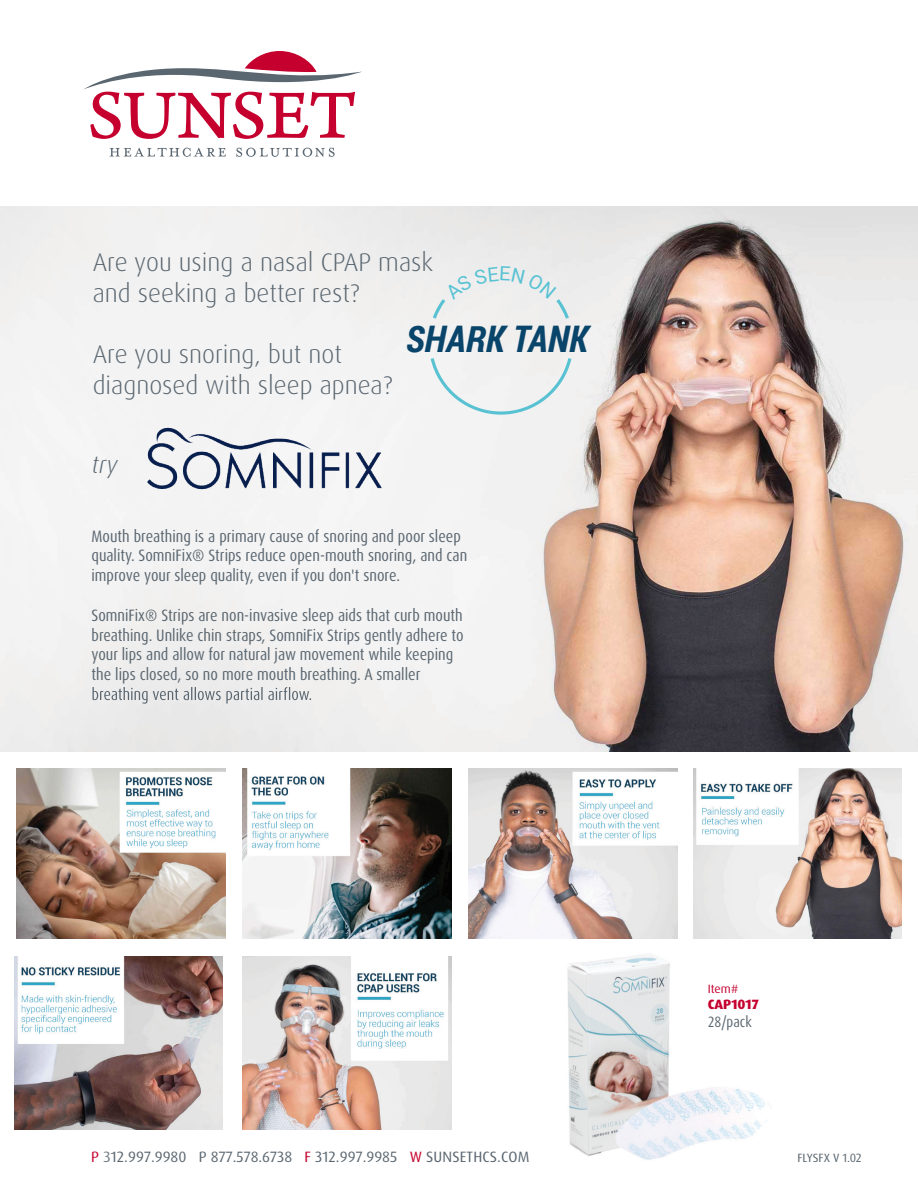
<style>
.page{position:relative;width:918px;height:1188px;background:#fff}
.page>*{position:absolute;margin:0;border:0;box-sizing:border-box;transform-origin:0 0}
.t1{font:italic 700 36.6px "Roboto Condensed";color:#09446a}
.t2{font:300 25.5px/30.6px "Dax OT";color:#5a6670}
.t3{font:italic 300 24px "Dax OT";color:#5a6670}
.t4{font:condensed 16.5px/19.8px "Dax OT";color:#5a6670}
.t5{font:15px "Dax OT";letter-spacing:.005em;color:#5a6670}
.t6{font:condensed 15px "Dax OT";color:#5a6670}
.t7{font:800 13.5px "Dax OT";color:#c5002e}
.t8{font:12px "Dax OT";color:#5a6670}
.t9{font:12px "Dax OT";color:#c5002e}
.s1{color:#c5002e}
.s2{color:#737c82}
</style>
<div class="page">
<img style="left:16px;top:769px;width:209px;height:170px">
<img style="left:0;top:207px;width:918px;height:544px">
<svg style="left:93px;top:687px;width:218px;height:17px"></svg>
<img style="left:135px;top:426px;width:258px;height:65px">
<svg style="left:110px;top:148px;width:116px;height:9px"></svg>
<svg style="left:236px;top:148px;width:99px;height:9px"></svg>
<svg style="left:84px;top:51px;width:278px;height:88px"></svg>
<img style="left:242px;top:768px;width:209px;height:171px">
<img style="left:468px;top:768px;width:209px;height:171px">
<img style="left:693px;top:768px;width:209px;height:171px">
<img style="left:567px;top:954px;width:205px;height:206px">
<img style="left:242px;top:957px;width:209px;height:173px">
<img style="left:14px;top:957px;width:209px;height:173px">
<svg style="left:431px;top:358px;width:140px;height:57px"></svg>
<div style="left:433px;top:266px;width:136px;height:53px;background:#ededed"></div>
<h2 class="t2" style="left:93px;top:248px;width:342px">Are you using a nasal CPAP mask and seeking a better rest?</h2>
<h2 class="t2" style="left:93px;top:339px;width:301px">Are you snoring, but not diagnosed with sleep apnea?</h2>
<h1 class="t1" style="left:406px;top:314px;width:184px">SHARK TANK</h1>
<h3 class="t3" style="left:92px;top:450px;width:27px">try</h3>
<p class="t4" style="left:91px;top:526px;width:377px">Mouth breathing is a primary cause of snoring and poor sleep quality. SomniFix® Strips reduce open-mouth snoring, and can improve your sleep quality, even if you don't snore.</p>
<p class="t4" style="left:92px;top:605px;width:374px">SomniFix® Strips are non-invasive sleep aids that curb mouth breathing. Unlike chin straps, SomniFix Strips gently adhere to your lips and allow for natural jaw movement while keeping the lips closed, so no more mouth breathing. A smaller</p>
<p class="t9" style="left:708px;top:981px;width:32px">Item#</p>
<p class="t7" style="left:708px;top:996px;width:53px">CAP1017</p>
<p class="t6" style="left:708px;top:1012px;width:46px">28/pack</p>
<p class="t5" style="left:91px;top:1147px;width:440px"><span class="s1">P</span> <span class="s2">3</span>12.997.9980 P 877.578.6738 <span class="s1">F</span> 312.997.9985 <span class="s1">W</span> SUNSETHCS.COM</p>
<p class="t8" style="left:797px;top:1150px;width:66px">FLYSFX V 1.02</p>
</div>
